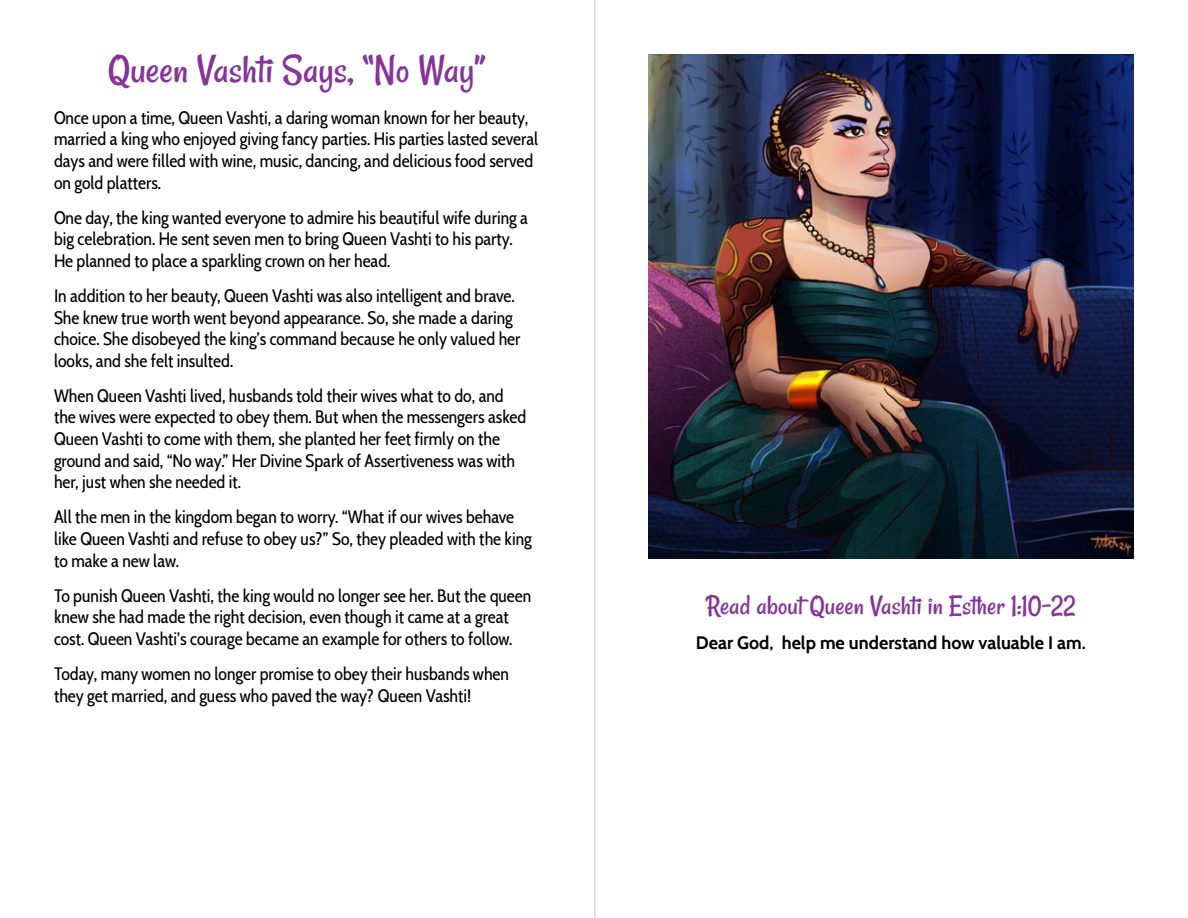
<style>
.page{position:relative;width:1188px;height:918px;background:#fff}
.page>*{position:absolute;margin:0;border:0;box-sizing:border-box;transform-origin:0 0}
.t1{font:42px "Rancho";color:#85349a}
.t2{font:28.5px "Rancho";color:#85349a}
.t3{font:18px/21.6px "Cabin Condensed";color:#000}
.t4{font:700 18px "Cabin";color:#000}
</style>
<div class="page">
<hr style="left:594px;top:0;width:2px;height:918px;background:#dcddde">
<img style="left:648px;top:54px;width:486px;height:504px">
<h1 class="t1" style="left:108px;top:44px;width:379px">Queen Vashti Says, “No Way”</h1>
<p class="t3" style="left:54px;top:105px;width:486px">Once upon a time, Queen Vashti, a daring woman known for her beauty, married a king who enjoyed giving fancy parties. His parties lasted several days and were filled with wine, music, dancing, and delicious food served on gold platters.</p>
<p class="t3" style="left:54px;top:205px;width:476px">One day, the king wanted everyone to admire his beautiful wife during a big celebration. He sent seven men to bring Queen Vashti to his party.<br>He planned to place a sparkling crown on her head.</p>
<p class="t3" style="left:54px;top:284px;width:468px">In addition to her beauty, Queen Vashti was also intelligent and brave.<br>She knew true worth went beyond appearance. So, she made a daring choice. She disobeyed the king’s command because he only valued her looks, and she felt insulted.</p>
<p class="t3" style="left:54px;top:384px;width:474px">When Queen Vashti lived, husbands told their wives what to do, and the wives were expected to obey them. But when the messengers asked Queen Vashti to come with them, she planted her feet firmly on the ground and said, “No way.” Her Divine Spark of Assertiveness was with her, just when she needed it.</p>
<p class="t3" style="left:54px;top:505px;width:479px">All the men in the kingdom began to worry. “What if our wives behave like Queen Vashti and refuse to obey us?” So, they pleaded with the king to make a new law.</p>
<p class="t3" style="left:54px;top:583px;width:479px">To punish Queen Vashti, the king would no longer see her. But the queen knew she had made the right decision, even though it came at a great cost. Queen Vashti’s courage became an example for others to follow.</p>
<p class="t3" style="left:54px;top:662px;width:456px">Today, many women no longer promise to obey their husbands when they get married, and guess who paved the way? Queen Vashti!</p>
<h2 class="t2" style="left:706px;top:588px;width:371px">Read about Queen Vashti in Esther 1:10-22</h2>
<p class="t4" style="left:696px;top:632px;width:392px">Dear God, help me understand how valuable I am.</p>
</div>
